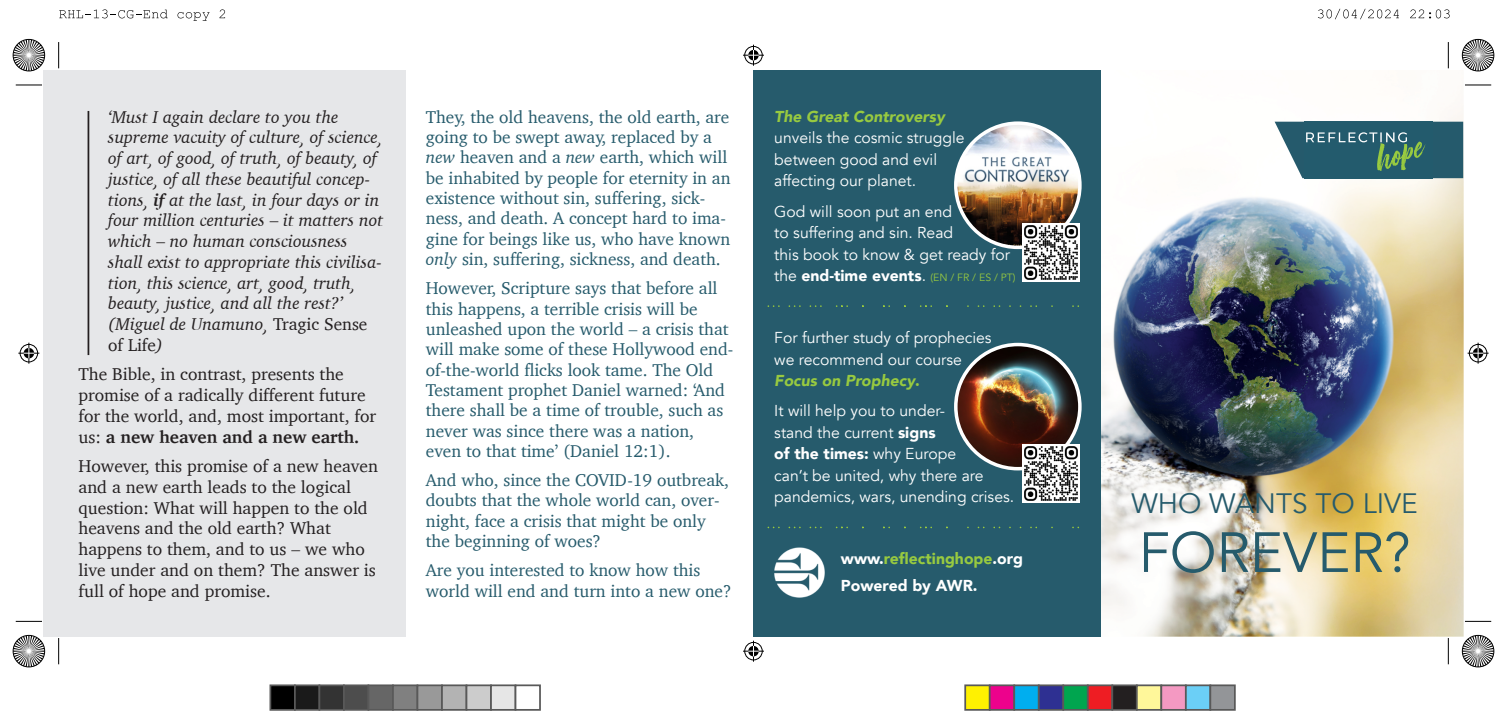
<style>
.page{position:relative;width:1507px;height:716px;background:#fff}
.page>*{position:absolute;margin:0;border:0;box-sizing:border-box;transform-origin:0 0}
.t1{font:56px "Avenir";color:#265b6c}
.t2{font:28px "Avenir";color:#265b6c}
.t3{font:17.5px/20.3px "Charter";color:#265b6c}
.t4{font:italic 17.5px/20.7px "Charter";color:#231f20}
.t5{font:17.5px/20.7px "Charter";color:#231f20}
.t6{font:15.75px/21.5px "Avenir";color:#fff}
.t7{font:900 15.75px/26.1px "Avenir";color:#fff}
.t8{font:italic 900 15.75px "Avenir";color:#98ca40}
.s1{font-weight:700}
.s2{font-style:normal}
.s3{font-style:italic}
.s4{font-weight:900}
.s5{font-size:10.5px;color:#98ca40}
.s6{font-weight:900;font-style:italic;color:#98ca40}
.s7{font-weight:900;color:#98ca40}
.s8{color:#98ca40}
</style>
<div class="page">
<img style="left:1100px;top:70px;width:363px;height:566px">
<div style="left:44px;top:70px;width:362px;height:566px;background:#e6e7e9"></div>
<hr style="left:88px;top:111px;width:1px;height:244px;background:#231f20">
<svg style="left:1274px;top:122px;width:188px;height:56px"></svg>
<div style="left:753px;top:70px;width:347px;height:566px;background:#265b6c"></div>
<svg style="left:768px;top:526px;width:311px;height:2px"></svg>
<svg style="left:768px;top:305px;width:311px;height:2px"></svg>
<img style="left:955px;top:344px;width:124px;height:124px;border-radius:50%">
<div style="left:954px;top:342px;width:127px;height:128px;border:4px solid #fff;border-radius:50%"></div>
<img style="left:1022px;top:444px;width:57px;height:58px">
<img style="left:955px;top:123px;width:124px;height:124px;border-radius:50%">
<div style="left:954px;top:121px;width:127px;height:128px;border:4px solid #fff;border-radius:50%"></div>
<img style="left:1022px;top:223px;width:57px;height:58px">
<img style="left:774px;top:547px;width:50px;height:50px">
<svg style="left:59px;top:9px;width:109px;height:9px"></svg>
<svg style="left:177px;top:12px;width:32px;height:9px"></svg>
<svg style="left:219px;top:9px;width:6px;height:9px"></svg>
<svg style="left:1318px;top:9px;width:80px;height:10px"></svg>
<svg style="left:1410px;top:9px;width:39px;height:9px"></svg>
<svg style="left:18px;top:342px;width:21px;height:21px"></svg>
<svg style="left:1467px;top:342px;width:21px;height:21px"></svg>
<svg style="left:743px;top:45px;width:21px;height:21px"></svg>
<svg style="left:743px;top:640px;width:21px;height:21px"></svg>
<svg style="left:13px;top:39px;width:32px;height:32px"></svg>
<svg style="left:1462px;top:39px;width:31px;height:32px"></svg>
<svg style="left:13px;top:635px;width:32px;height:31px"></svg>
<svg style="left:1462px;top:635px;width:31px;height:31px"></svg>
<svg style="left:16px;top:85px;width:26px;height:1px"></svg>
<svg style="left:58px;top:42px;width:1px;height:26px"></svg>
<svg style="left:1447px;top:42px;width:1px;height:26px"></svg>
<svg style="left:1465px;top:85px;width:25px;height:1px"></svg>
<svg style="left:16px;top:620px;width:26px;height:1px"></svg>
<svg style="left:58px;top:638px;width:1px;height:26px"></svg>
<svg style="left:1465px;top:620px;width:25px;height:1px"></svg>
<svg style="left:1447px;top:638px;width:1px;height:26px"></svg>
<div style="left:269px;top:684px;width:27px;height:26px;background:#000;border:2px solid #595959"></div>
<div style="left:294px;top:684px;width:26px;height:26px;background:#1a1a1a;border:2px solid #595959"></div>
<div style="left:318px;top:684px;width:27px;height:26px;background:#333;border:2px solid #595959"></div>
<div style="left:343px;top:684px;width:26px;height:26px;background:#4d4d4d;border:2px solid #595959"></div>
<div style="left:367px;top:684px;width:27px;height:26px;background:#666;border:2px solid #595959"></div>
<div style="left:392px;top:684px;width:26px;height:26px;background:#808080;border:2px solid #595959"></div>
<div style="left:416px;top:684px;width:27px;height:26px;background:#999;border:2px solid #595959"></div>
<div style="left:441px;top:684px;width:26px;height:26px;background:#b3b3b3;border:2px solid #595959"></div>
<div style="left:465px;top:684px;width:27px;height:26px;background:#ccc;border:2px solid #595959"></div>
<div style="left:490px;top:684px;width:26px;height:26px;background:#e6e6e6;border:2px solid #595959"></div>
<div style="left:514px;top:684px;width:27px;height:26px;background:#fff;border:2px solid #595959"></div>
<div style="left:964px;top:684px;width:26px;height:26px;background:#fff101;border:2px solid #595959"></div>
<div style="left:988px;top:684px;width:27px;height:26px;background:#ed028c;border:2px solid #595959"></div>
<div style="left:1013px;top:684px;width:26px;height:26px;background:#00aeef;border:2px solid #595959"></div>
<div style="left:1037px;top:684px;width:27px;height:26px;background:#2e3092;border:2px solid #595959"></div>
<div style="left:1062px;top:684px;width:26px;height:26px;background:#00a54f;border:2px solid #595959"></div>
<div style="left:1086px;top:684px;width:27px;height:26px;background:#ee1d23;border:2px solid #595959"></div>
<div style="left:1111px;top:684px;width:26px;height:26px;background:#231f20;border:2px solid #595959"></div>
<div style="left:1135px;top:684px;width:27px;height:26px;background:#fff79a;border:2px solid #595959"></div>
<div style="left:1160px;top:684px;width:26px;height:26px;background:#f499c2;border:2px solid #595959"></div>
<div style="left:1184px;top:684px;width:27px;height:26px;background:#6bcff6;border:2px solid #595959"></div>
<div style="left:1209px;top:684px;width:26px;height:26px;background:#939598;border:2px solid #595959"></div>
<p class="t4" style="left:108px;top:106px;width:276px">‘Must I again declare to you the supreme vacuity of culture, of science, of art, of good, of truth, of beauty, of justice, of all these beautiful concep&shy;tions, <span class="s1">if</span> at the last, in four days or in four million centuries <span class="s2">–</span> it matters not which <span class="s2">–</span> no human consciousness shall exist to appropriate this civilisa&shy;tion, this science, art, good, truth, beauty, justice, and all the rest?’ (Miguel de Unamuno, <span class="s2">Tragic Sense of Life</span>)</p>
<p class="t5" style="left:78px;top:363px;width:299px">The Bible, in contrast, presents the promise of a radically different future for the world, and, most important, for us: <span class="s1">a new heaven and a new earth.</span></p>
<p class="t5" style="left:78px;top:455px;width:301px">However, this promise of a new heaven and a new earth leads to the logical question: What will happen to the old heavens and the old earth? What happens to them, and to us – we who live under and on them? The answer is full of hope and promise.</p>
<p class="t3" style="left:426px;top:106px;width:306px">They, the old heavens, the old earth, are going to be swept away, replaced by a <span class="s3">new</span> heaven and a <span class="s3">new</span> earth, which will be inhabited by people for eternity in an existence without sin, suffering, sick&shy;ness, and death. A concept hard to ima&shy;gine for beings like us, who have known <span class="s3">only</span> sin, suffering, sickness, and death.</p>
<p class="t3" style="left:426px;top:277px;width:309px">However, Scripture says that before all this happens, a terrible crisis will be unleashed upon the world – a crisis that will make some of these Hollywood end&shy;of-the-world flicks look tame. The Old Testament prophet Daniel warned: ‘And there shall be a time of trouble, such as never was since there was a nation, even to that time’ (Daniel 12:1).</p>
<p class="t3" style="left:426px;top:469px;width:305px">And who, since the COVID-19 outbreak, doubts that the whole world can, over&shy;night, face a crisis that might be only the beginning of woes?</p>
<p class="t3" style="left:426px;top:559px;width:307px">Are you interested to know how this world will end and turn into a new one?</p>
<p class="t8" style="left:774px;top:106px;width:172px">The Great Controversy</p>
<p class="t6" style="left:774px;top:127px;width:192px">unveils the cosmic struggle between good and evil affecting our planet.</p>
<p class="t6" style="left:774px;top:200px;width:243px">God will soon put an end<br>to suffering and sin. Read<br>this book to know &amp; get ready for the <span class="s4">end-time events</span>. <span class="s5">(EN / FR / ES / PT)</span></p>
<p class="t6" style="left:774px;top:327px;width:219px">For further study of prophecies we recommend our course<br><span class="s6">Focus on Prophecy</span><span class="s7">.</span></p>
<p class="t6" style="left:774px;top:400px;width:241px">It will help you to under-<br>stand the current <span class="s4">signs<br>of the times:</span> why Europe<br>can’t be united, why there are pandemics, wars, unending crises.</p>
<p class="t7" style="left:840px;top:546px;width:183px">www.<span class="s8">reflectinghope</span>.org<br>Powered by AWR.</p>
<h2 class="t2" style="left:1131px;top:485px;width:288px">WHO WANTS TO LIVE</h2>
<h1 class="t1" style="left:1138px;top:515px;width:273px">FOREVER?</h1>
</div>
